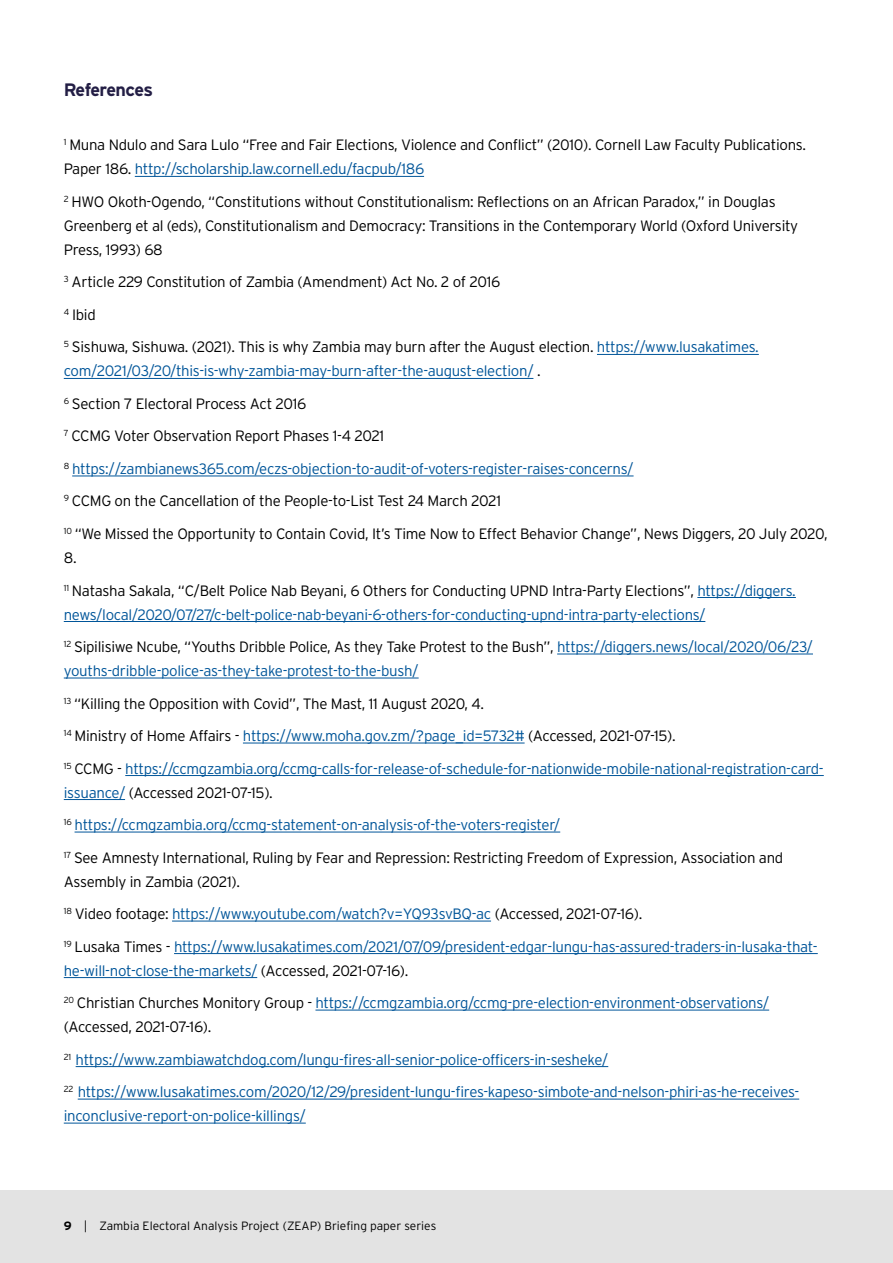
<style>
.page{position:relative;width:893px;height:1263px;background:#fff}
.page>*{position:absolute;margin:0;border:0;box-sizing:border-box;transform-origin:0 0}
.t1{font:700 18px "Interstate";letter-spacing:-.04em;color:#231e45}
.t2{font:300 15px/32.5px "Interstate";letter-spacing:-.02em;color:#000}
.t3{font:300 15px/32.5px "Interstate";letter-spacing:-.02em;color:#059}
.t4{font:300 12px "Interstate";color:#000}
.s1{color:#059}
.s2{color:#000}
.s3{font-weight:700}
</style>
<div class="page">
<div style="left:0;top:1191px;width:893px;height:72px;background:#e3e3e3"></div>
<hr style="left:135px;top:176px;width:289px;height:1px;background:#059">
<hr style="left:597px;top:354px;width:162px;height:1px;background:#059">
<hr style="left:64px;top:378px;width:469px;height:1px;background:#059">
<hr style="left:72px;top:476px;width:562px;height:1px;background:#059">
<hr style="left:697px;top:597px;width:99px;height:1px;background:#059">
<hr style="left:64px;top:621px;width:641px;height:1px;background:#059">
<hr style="left:557px;top:654px;width:256px;height:1px;background:#059">
<hr style="left:64px;top:678px;width:355px;height:1px;background:#059">
<hr style="left:243px;top:743px;width:282px;height:1px;background:#059">
<hr style="left:125px;top:775px;width:699px;height:1px;background:#059">
<hr style="left:64px;top:799px;width:61px;height:1px;background:#059">
<hr style="left:75px;top:832px;width:485px;height:1px;background:#059">
<hr style="left:172px;top:921px;width:319px;height:1px;background:#059">
<hr style="left:174px;top:953px;width:644px;height:1px;background:#059">
<hr style="left:64px;top:977px;width:193px;height:1px;background:#059">
<hr style="left:315px;top:1010px;width:454px;height:1px;background:#059">
<hr style="left:76px;top:1066px;width:532px;height:1px;background:#059">
<hr style="left:78px;top:1099px;width:721px;height:1px;background:#059">
<hr style="left:64px;top:1123px;width:242px;height:1px;background:#059">
<p class="t1" style="left:64px;top:80px;width:91px">References</p>
<p class="t2" style="left:64px;top:133px;width:744px;line-height:24px"><sup>1</sup> Muna Ndulo and Sara Lulo “Free and Fair Elections, Violence and Conflict” (2010). Cornell Law Faculty Publications.<br>Paper 186. <span class="s1">http://scholarship.law.cornell.edu/facpub/186</span></p>
<p class="t2" style="left:64px;top:189px;width:736px;line-height:24px"><sup>2</sup> HWO Okoth-Ogendo, “Constitutions without Constitutionalism: Reflections on an African Paradox,” in Douglas<br>Greenberg et al (eds), Constitutionalism and Democracy: Transitions in the Contemporary World (Oxford University<br>Press, 1993) 68</p>
<p class="t2" style="left:64px;top:266px;width:696px"><sup>3</sup> Article 229 Constitution of Zambia (Amendment) Act No. 2 of 2016<br><sup>4</sup> Ibid<br><sup>5</sup> Sishuwa, Sishuwa. (2021). This is why Zambia may burn after the August election. <span class="s1">https://www.lusakatimes.</span></p>
<p class="t2" style="left:64px;top:355px;width:765px"><span class="s1">com/2021/03/20/this-is-why-zambia-may-burn-after-the-august-election/</span> .<br><sup>6</sup> Section 7 Electoral Process Act 2016<br><sup>7</sup> CCMG Voter Observation Report Phases 1-4 2021<br><sup>8</sup> <span class="s1">https://zambianews365.com/eczs-objection-to-audit-of-voters-register-raises-concerns/<br></span><sup>9</sup> CCMG on the Cancellation of the People-to-List Test 24 March 2021<br><sup>10</sup> “We Missed the Opportunity to Contain Covid, It’s Time Now to Effect Behavior Change”, News Diggers, 20 July 2020,</p>
<p class="t2" style="left:64px;top:541px;width:734px">8.<br><sup>11</sup> Natasha Sakala, “C/Belt Police Nab Beyani, 6 Others for Conducting UPND Intra-Party Elections”, <span class="s1">https://diggers.</span></p>
<p class="t3" style="left:64px;top:598px;width:751px">news/local/2020/07/27/c-belt-police-nab-beyani-6-others-for-conducting-upnd-intra-party-elections/<br><sup>12</sup> <span class="s2">Sipilisiwe Ncube, “Youths Dribble Police, As they Take Protest to the Bush”,</span> https://diggers.news/local/2020/06/23/</p>
<p class="t3" style="left:64px;top:654px;width:761px">youths-dribble-police-as-they-take-protest-to-the-bush/<br><sup>13</sup> <span class="s2">“Killing the Opposition with Covid”, The Mast, 11 August 2020, 4.<br></span><sup>14</sup> <span class="s2">Ministry of Home Affairs -</span> https://www.moha.gov.zm/?page_id=5732# <span class="s2">(Accessed, 2021-07-15).<br></span><sup>15</sup> <span class="s2">CCMG -</span> https://ccmgzambia.org/ccmg-calls-for-release-of-schedule-for-nationwide-mobile-national-registration-card-</p>
<p class="t2" style="left:64px;top:776px;width:721px"><span class="s1">issuance/</span> (Accessed 2021-07-15).<br><sup>16</sup> <span class="s1">https://ccmgzambia.org/ccmg-statement-on-analysis-of-the-voters-register/<br></span><sup>17</sup> See Amnesty International, Ruling by Fear and Repression: Restricting Freedom of Expression, Association and</p>
<p class="t3" style="left:64px;top:865px;width:755px"><span class="s2">Assembly in Zambia (2021).<br></span><sup>18</sup> <span class="s2">Video footage:</span> https://www.youtube.com/watch?v=YQ93svBQ-ac <span class="s2">(Accessed, 2021-07-16).<br></span><sup>19</sup> <span class="s2">Lusaka Times -</span> https://www.lusakatimes.com/2021/07/09/president-edgar-lungu-has-assured-traders-in-lusaka-that-</p>
<p class="t3" style="left:64px;top:954px;width:707px">he-will-not-close-the-markets/ <span class="s2">(Accessed, 2021-07-16).<br></span><sup>20</sup> <span class="s2">Christian Churches Monitory Group -</span> https://ccmgzambia.org/ccmg-pre-election-environment-observations/</p>
<p class="t3" style="left:64px;top:1010px;width:737px"><span class="s2">(Accessed, 2021-07-16).<br></span><sup>21</sup> https://www.zambiawatchdog.com/lungu-fires-all-senior-police-officers-in-sesheke/<br><sup>22</sup> https://www.lusakatimes.com/2020/12/29/president-lungu-fires-kapeso-simbote-and-nelson-phiri-as-he-receives-</p>
<p class="t3" style="left:64px;top:1099px;width:243px">inconclusive-report-on-police-killings/</p>
<p class="t4" style="left:64px;top:1219px;width:374px"><span class="s3">9</span> | Zambia Electoral Analysis Project (ZEAP) Briefing paper series</p>
</div>
